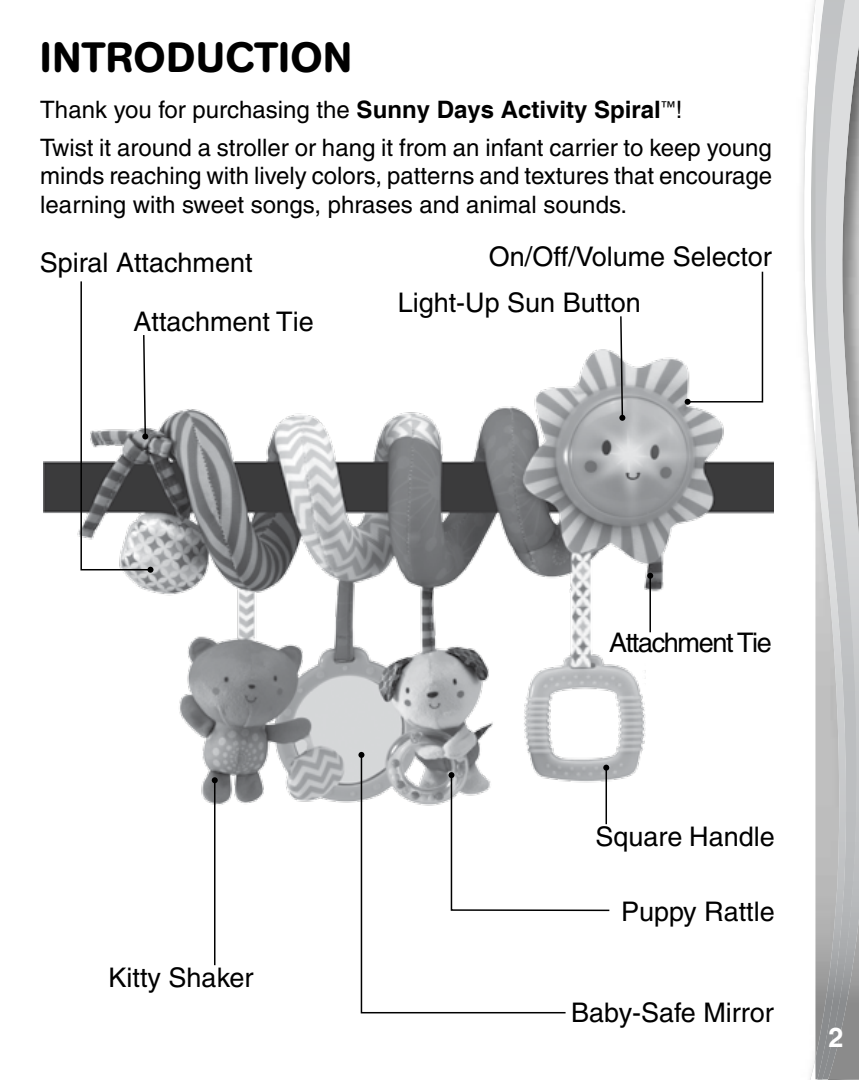
<style>
.page{position:relative;width:859px;height:1080px;background:#fff}
.page>*{position:absolute;margin:0;border:0;box-sizing:border-box;transform-origin:0 0}
.t1{font:500 42px "AG Book Rounded";letter-spacing:.02em;color:#000}
.t2{font:500 27px/58.5px "Helvetica";color:#000}
.t3{font:500 27px "Helvetica";letter-spacing:-.05em;color:#000}
.t4{font:700 27px "Helvetica";color:#fff}
.t5{font:500 24px/37.2px "Helvetica";color:#000}
.s1{font-weight:700}
</style>
<div class="page">
<svg style="left:803px;top:0;width:12px;height:1080px"></svg>
<svg style="left:815px;top:1079px;width:13px;height:1px"></svg>
<img style="left:858px;top:0;width:1px;height:1079px">
<img style="left:848px;top:0;width:10px;height:1079px">
<img style="left:815px;top:0;width:33px;height:1079px">
<img style="left:43px;top:349px;width:730px;height:601px">
<hr style="left:214px;top:780px;width:1px;height:185px;background:#000">
<svg style="left:212px;top:777px;width:6px;height:6px"></svg>
<svg style="left:685px;top:271px;width:79px;height:134px"></svg>
<svg style="left:619px;top:316px;width:6px;height:105px"></svg>
<svg style="left:80px;top:281px;width:73px;height:292px"></svg>
<svg style="left:360px;top:753px;width:207px;height:261px"></svg>
<svg style="left:358px;top:752px;width:6px;height:6px"></svg>
<svg style="left:448px;top:765px;width:163px;height:147px"></svg>
<hr style="left:649px;top:576px;width:2px;height:56px;background:#000">
<svg style="left:647px;top:573px;width:6px;height:6px"></svg>
<h1 class="t1" style="left:40px;top:33px;width:313px">INTRODUCTION</h1>
<p class="t5" style="left:40px;top:91px;width:733px">Thank you for purchasing the <span class="s1">Sunny Days Activity Spiral</span><sup>™</sup>!<br>Twist it around a stroller or hang it from an infant carrier to keep young</p>
<p class="t5" style="left:40px;top:162px;width:733px;line-height:28.8px">minds reaching with lively colors, patterns and textures that encourage learning with sweet songs, phrases and animal sounds.</p>
<p class="t2" style="left:134px;top:234px;width:182px;text-indent:-94px">Spiral Attachment<br>Attachment Tie</p>
<p class="t2" style="left:398px;top:234px;width:376px;line-height:45.6px;text-indent:91px">On/Off/Volume Selector<br>Light-Up Sun Button</p>
<p class="t2" style="left:109px;top:949px;width:147px">Kitty Shaker</p>
<p class="t3" style="left:609px;top:627px;width:164px">Attachment Tie</p>
<p class="t2" style="left:595px;top:807px;width:181px">Square Handle</p>
<p class="t2" style="left:621px;top:882px;width:155px">Puppy Rattle</p>
<p class="t2" style="left:571px;top:983px;width:204px">Baby-Safe Mirror</p>
<p class="t4" style="left:828px;top:1021px;width:17px">2</p>
</div>
